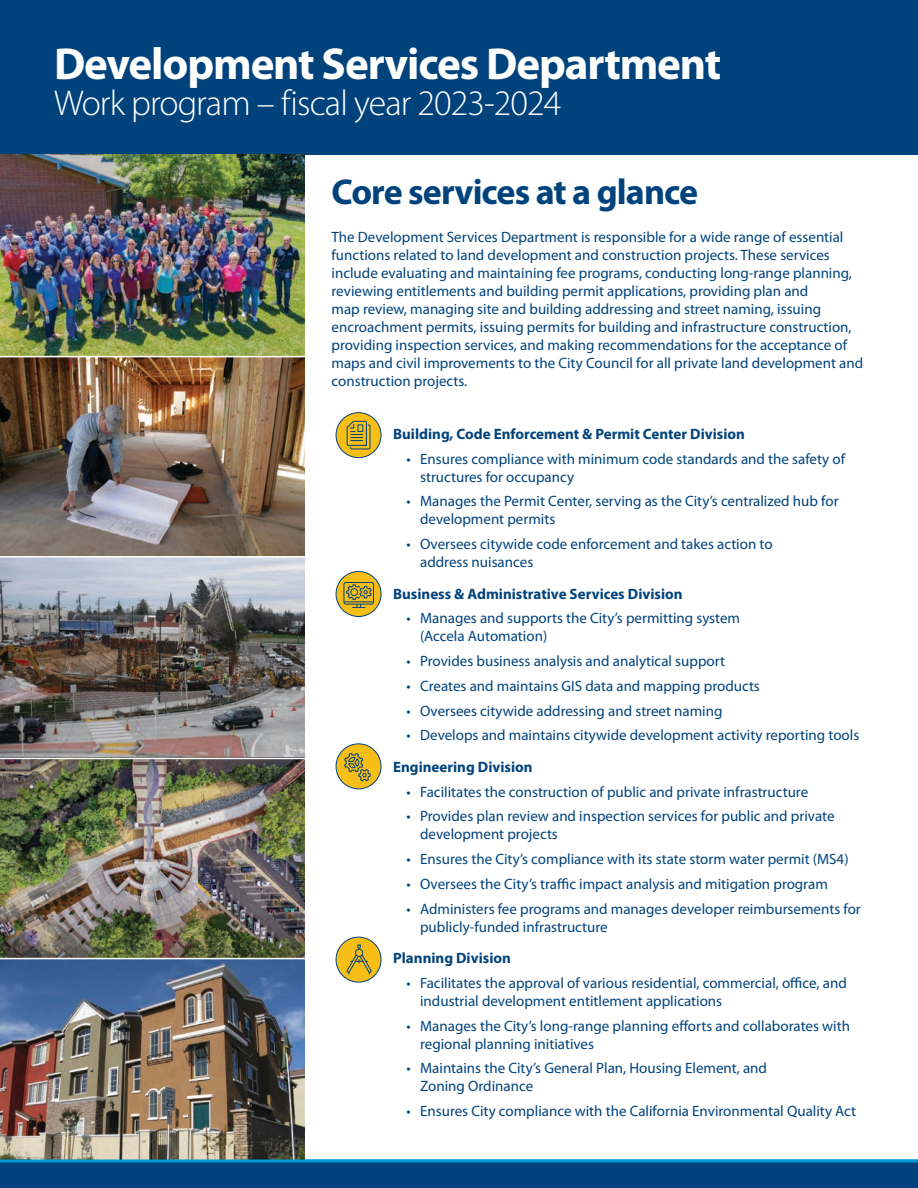
<style>
.page{position:relative;width:918px;height:1188px;background:#fff}
.page>*{position:absolute;margin:0;border:0;box-sizing:border-box;transform-origin:0 0}
.t1{font:700 45px "Myriad Pro";letter-spacing:-.025em;color:#fff}
.t2{font:300 36px "Myriad Pro";letter-spacing:-.025em;color:#fff}
.t3{font:700 36px "Myriad Pro";letter-spacing:-.025em;color:#00437c}
.t4{font:15px/18px "Myriad Pro";color:#00437c}
.t5{font:700 15px "Myriad Pro";color:#00437c}
</style>
<div class="page">
<img style="left:0;top:155px;width:304px;height:1005px">
<div style="left:0;top:0;width:918px;height:155px;background:#00437c"></div>
<hr style="left:0;top:556px;width:307px;height:2px;background:#fff">
<div style="left:336px;top:413px;width:45px;height:45px;background:#f6be17;border-radius:50%"></div>
<div style="left:336px;top:412px;width:45px;height:46px;border:1px solid #00437c;border-radius:50%"></div>
<svg style="left:346px;top:421px;width:25px;height:29px"></svg>
<div style="left:336px;top:744px;width:45px;height:45px;background:#f6be17;border-radius:50%"></div>
<div style="left:336px;top:743px;width:45px;height:46px;border:1px solid #00437c;border-radius:50%"></div>
<svg style="left:344px;top:753px;width:27px;height:29px"></svg>
<div style="left:336px;top:572px;width:45px;height:44px;background:#f6be17;border-radius:50%"></div>
<div style="left:336px;top:571px;width:45px;height:46px;border:1px solid #00437c;border-radius:50%"></div>
<div style="left:344px;top:582px;width:30px;height:23px;border:1px solid #00437c;border-radius:2px"></div>
<hr style="left:344px;top:601px;width:30px;height:1px;background:#00437c">
<svg style="left:346px;top:584px;width:26px;height:24px"></svg>
<div style="left:336px;top:937px;width:45px;height:45px;background:#f6be17;border-radius:50%"></div>
<div style="left:336px;top:937px;width:45px;height:46px;border:1px solid #00437c;border-radius:50%"></div>
<svg style="left:346px;top:944px;width:26px;height:30px"></svg>
<hr style="left:0;top:356px;width:309px;height:1px;background:#fff">
<hr style="left:0;top:758px;width:307px;height:1px;background:#fff">
<hr style="left:0;top:958px;width:309px;height:1px;background:#fff">
<svg style="left:0;top:1160px;width:918px;height:28px;background:#004a84"></svg>
<h1 class="t1" style="left:54px;top:35px;width:669px">Development Services Department</h1>
<h2 class="t2" style="left:54px;top:81px;width:509px">Work program – fiscal year 2023-2024</h2>
<h2 class="t3" style="left:332px;top:168px;width:368px">Core services at a glance</h2>
<p class="t4" style="left:332px;top:228px;width:533px">The Development Services Department is responsible for a wide range of essential functions related to land development and construction projects. These services include evaluating and maintaining fee programs, conducting long-range planning, reviewing entitlements and building permit applications, providing plan and<br>map review, managing site and building addressing and street naming, issuing encroachment permits, issuing permits for building and infrastructure construction, providing inspection services, and making recommendations for the acceptance of maps and civil improvements to the City Council for all private land development and construction projects.</p>
<p class="t5" style="left:393px;top:424px;width:353px">Building, Code Enforcement &amp; Permit Center Division</p>
<p class="t4" style="left:420px;top:449px;width:426px;text-indent:-14px">• Ensures compliance with minimum code standards and the safety of structures for occupancy</p>
<p class="t4" style="left:420px;top:492px;width:420px;text-indent:-14px">• Manages the Permit Center, serving as the City’s centralized hub for development permits</p>
<p class="t4" style="left:420px;top:535px;width:354px;text-indent:-14px">• Oversees citywide code enforcement and takes action to address nuisances</p>
<p class="t5" style="left:393px;top:584px;width:291px">Business &amp; Administrative Services Division</p>
<p class="t4" style="left:420px;top:609px;width:322px;text-indent:-14px">• Manages and supports the City’s permitting system (Accela Automation)</p>
<p class="t4" style="left:407px;top:652px;width:320px">• Provides business analysis and analytical support</p>
<p class="t4" style="left:407px;top:677px;width:355px">• Creates and maintains GIS data and mapping products</p>
<p class="t4" style="left:407px;top:701px;width:317px">• Oversees citywide addressing and street naming</p>
<p class="t4" style="left:407px;top:726px;width:454px">• Develops and maintains citywide development activity reporting tools</p>
<p class="t5" style="left:393px;top:757px;width:141px">Engineering Division</p>
<p class="t4" style="left:407px;top:782px;width:403px">• Facilitates the construction of public and private infrastructure</p>
<p class="t4" style="left:420px;top:807px;width:416px;text-indent:-14px">• Provides plan review and inspection services for public and private development projects</p>
<p class="t4" style="left:407px;top:850px;width:443px">• Ensures the City’s compliance with its state storm water permit (MS4)</p>
<p class="t4" style="left:407px;top:875px;width:423px">• Oversees the City’s traffic impact analysis and mitigation program</p>
<p class="t4" style="left:420px;top:899px;width:442px;text-indent:-14px">• Administers fee programs and manages developer reimbursements for publicly-funded infrastructure</p>
<p class="t5" style="left:393px;top:948px;width:119px">Planning Division</p>
<p class="t4" style="left:420px;top:974px;width:428px;text-indent:-14px">• Facilitates the approval of various residential, commercial, office, and industrial development entitlement applications</p>
<p class="t4" style="left:420px;top:1016px;width:431px;text-indent:-14px">• Manages the City’s long-range planning efforts and collaborates with regional planning initiatives</p>
<p class="t4" style="left:420px;top:1059px;width:348px;text-indent:-14px">• Maintains the City’s General Plan, Housing Element, and<br>Zoning Ordinance</p>
<p class="t4" style="left:407px;top:1102px;width:451px">• Ensures City compliance with the California Environmental Quality Act</p>
</div>
